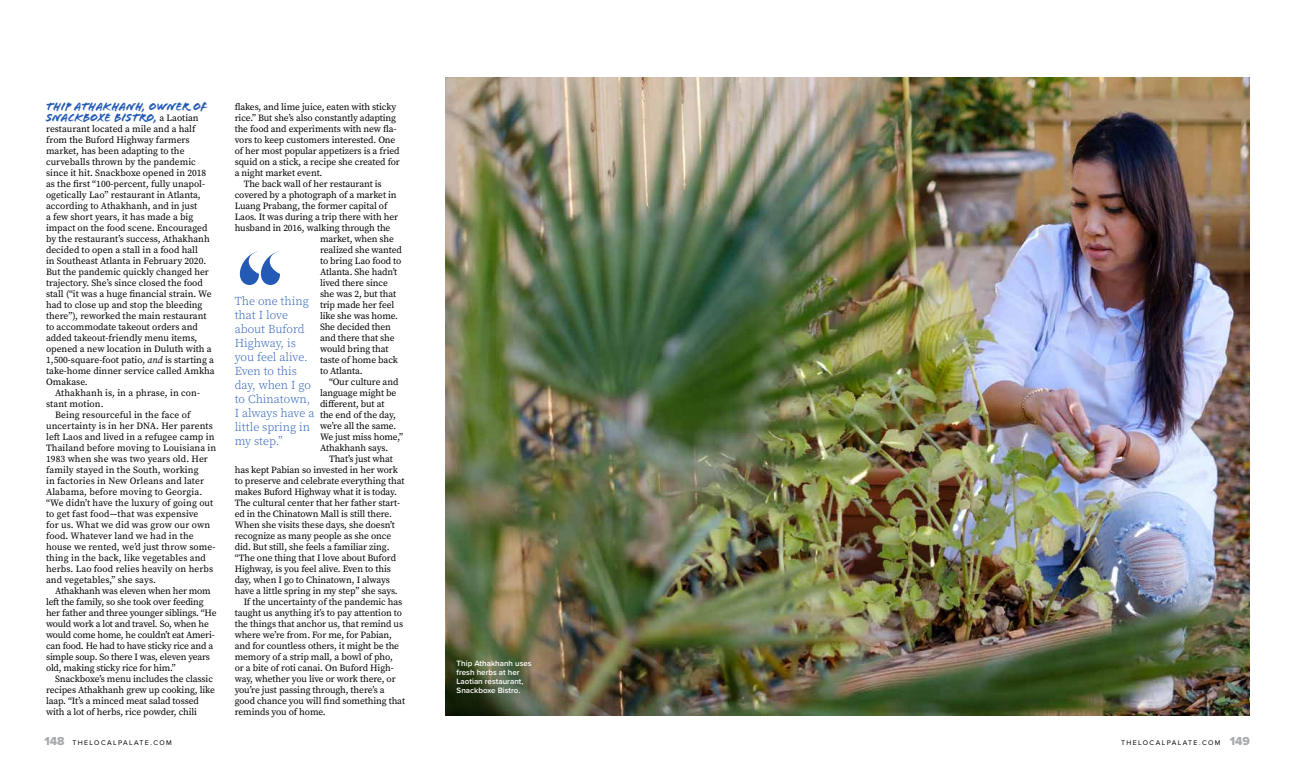
<style>
.page{position:relative;width:1296px;height:783px;background:#fff}
.page>*{position:absolute;margin:0;border:0;box-sizing:border-box;transform-origin:0 0}
.t1{font:300 12px/14px "Source Serif Pro";color:#235ab5}
.t2{font:12px/11px "Flood Std";color:#235ab5}
.t3{font:9.5px "Source Serif Pro";letter-spacing:-.01em;color:#000}
.t4{font:9.5px "Source Serif Pro";letter-spacing:.01em;color:#000}
.t5{font:600 8px/9px "Proxima Nova";color:#fff}
.t6{font:7px "Proxima Nova";letter-spacing:.2em;color:#000}
.s1{font-family:"Source Serif Pro";font-size:9.5px;color:#000}
.s2{font-style:italic}
.s3{font-family:"Proxima Nova Extrabld";font-size:12px;color:#a7a9ac}
</style>
<div class="page">
<img style="left:446px;top:77px;width:804px;height:638px">
<svg style="left:240px;top:252px;width:40px;height:33px"></svg>
<p class="t2" style="left:46px;top:101px;width:163px">Thip Athakhanh, owner of<br>Snackboxe Bistro, <span class="s1">a Laotian</span></p>
<p class="t3" style="left:46px;top:122px;width:151px">restaurant located a mile and a half</p>
<p class="t3" style="left:46px;top:133px;width:145px">from the Buford Highway farmers</p>
<p class="t3" style="left:46px;top:144px;width:140px">market, has been adapting to the</p>
<p class="t3" style="left:46px;top:155px;width:151px">curveballs thrown by the pandemic</p>
<p class="t3" style="left:46px;top:166px;width:162px">since it hit. Snackboxe opened in 2018</p>
<p class="t3" style="left:46px;top:177px;width:160px">as the first “100-percent, fully unapol-</p>
<p class="t3" style="left:46px;top:188px;width:156px">ogetically Lao’’ restaurant in Atlanta,</p>
<p class="t3" style="left:46px;top:199px;width:153px">according to Athakhanh, and in just</p>
<p class="t3" style="left:46px;top:210px;width:149px">a few short years, it has made a big</p>
<p class="t3" style="left:46px;top:221px;width:163px">impact on the food scene. Encouraged</p>
<p class="t3" style="left:46px;top:232px;width:165px">by the restaurant’s success, Athakhanh</p>
<p class="t3" style="left:46px;top:243px;width:153px">decided to open a stall in a food hall</p>
<p class="t3" style="left:46px;top:254px;width:162px">in Southeast Atlanta in February 2020.</p>
<p class="t3" style="left:46px;top:265px;width:164px">But the pandemic quickly changed her</p>
<p class="t3" style="left:46px;top:276px;width:158px">trajectory. She’s since closed the food</p>
<p class="t3" style="left:46px;top:287px;width:167px">stall (“it was a huge financial strain. We</p>
<p class="t3" style="left:46px;top:298px;width:158px">had to close up and stop the bleeding</p>
<p class="t3" style="left:46px;top:309px;width:162px">there”), reworked the main restaurant</p>
<p class="t3" style="left:46px;top:321px;width:153px">to accommodate takeout orders and</p>
<p class="t3" style="left:46px;top:332px;width:153px">added takeout-friendly menu items,</p>
<p class="t3" style="left:46px;top:343px;width:167px">opened a new location in Duluth with a</p>
<p class="t3" style="left:46px;top:354px;width:169px">1,500-square-foot patio, <span class="s2">and</span> is starting a</p>
<p class="t3" style="left:46px;top:365px;width:170px">take-home dinner service called Amkha</p>
<p class="t3" style="left:46px;top:376px;width:43px">Omakase.</p>
<p class="t4" style="left:55px;top:387px;width:146px">Athakhanh is, in a phrase, in con-</p>
<p class="t4" style="left:46px;top:398px;width:59px">stant motion.</p>
<p class="t4" style="left:55px;top:409px;width:137px">Being resourceful in the face of</p>
<p class="t4" style="left:46px;top:420px;width:168px">uncertainty is in her DNA. Her parents</p>
<p class="t3" style="left:46px;top:431px;width:170px">left Laos and lived in a refugee camp in</p>
<p class="t4" style="left:46px;top:442px;width:172px">Thailand before moving to Louisiana in</p>
<p class="t3" style="left:46px;top:453px;width:163px">1983 when she was two years old. Her</p>
<p class="t4" style="left:46px;top:464px;width:154px">family stayed in the South, working</p>
<p class="t4" style="left:46px;top:475px;width:160px">in factories in New Orleans and later</p>
<p class="t4" style="left:46px;top:486px;width:158px">Alabama, before moving to Georgia.</p>
<p class="t4" style="left:46px;top:497px;width:169px">“We didn’t have the luxury of going out</p>
<p class="t4" style="left:46px;top:508px;width:154px">to get fast food—that was expensive</p>
<p class="t4" style="left:46px;top:519px;width:166px">for us. What we did was grow our own</p>
<p class="t4" style="left:46px;top:530px;width:149px">food. Whatever land we had in the</p>
<p class="t4" style="left:46px;top:541px;width:171px">house we rented, we’d just throw some-</p>
<p class="t4" style="left:46px;top:552px;width:161px">thing in the back, like vegetables and</p>
<p class="t4" style="left:46px;top:563px;width:169px">herbs. Lao food relies heavily on herbs</p>
<p class="t4" style="left:46px;top:574px;width:111px">and vegetables,” she says.</p>
<p class="t3" style="left:55px;top:585px;width:157px">Athakhanh was eleven when her mom</p>
<p class="t3" style="left:46px;top:596px;width:159px">left the family, so she took over feeding</p>
<p class="t3" style="left:46px;top:607px;width:172px">her father and three younger siblings. “He</p>
<p class="t3" style="left:46px;top:618px;width:164px">would work a lot and travel. So, when he</p>
<p class="t3" style="left:46px;top:629px;width:170px">would come home, he couldn’t eat Ameri-</p>
<p class="t3" style="left:46px;top:640px;width:169px">can food. He had to have sticky rice and a</p>
<p class="t3" style="left:46px;top:651px;width:165px">simple soup. So there I was, eleven years</p>
<p class="t3" style="left:46px;top:662px;width:131px">old, making sticky rice for him.”</p>
<p class="t3" style="left:55px;top:673px;width:159px">Snackboxe’s menu includes the classic</p>
<p class="t3" style="left:46px;top:684px;width:170px">recipes Athakhanh grew up cooking, like</p>
<p class="t3" style="left:46px;top:695px;width:154px">laap. “It’s a minced meat salad tossed</p>
<p class="t3" style="left:46px;top:706px;width:153px">with a lot of herbs, rice powder, chili</p>
<p class="t3" style="left:235px;top:101px;width:163px">flakes, and lime juice, eaten with sticky</p>
<p class="t3" style="left:235px;top:112px;width:163px">rice.” But she’s also constantly adapting</p>
<p class="t3" style="left:235px;top:123px;width:163px">the food and experiments with new fla-</p>
<p class="t3" style="left:235px;top:134px;width:162px">vors to keep customers interested. One</p>
<p class="t3" style="left:235px;top:145px;width:166px">of her most popular appetizers is a fried</p>
<p class="t3" style="left:235px;top:156px;width:167px">squid on a stick, a recipe she created for</p>
<p class="t3" style="left:235px;top:167px;width:89px">a night market event.</p>
<p class="t3" style="left:244px;top:178px;width:140px">The back wall of her restaurant is</p>
<p class="t3" style="left:235px;top:189px;width:163px">covered by a photograph of a market in</p>
<p class="t3" style="left:235px;top:200px;width:154px">Luang Prabang, the former capital of</p>
<p class="t3" style="left:235px;top:211px;width:165px">Laos. It was during a trip there with her</p>
<p class="t3" style="left:235px;top:222px;width:157px">husband in 2016, walking through the</p>
<p class="t3" style="left:320px;top:233px;width:76px">market, when she</p>
<p class="t3" style="left:320px;top:244px;width:83px">realized she wanted</p>
<p class="t3" style="left:320px;top:255px;width:83px">to bring Lao food to</p>
<p class="t3" style="left:320px;top:266px;width:79px">Atlanta. She hadn’t</p>
<p class="t3" style="left:320px;top:277px;width:69px">lived there since</p>
<p class="t3" style="left:320px;top:288px;width:78px">she was 2, but that</p>
<p class="t3" style="left:320px;top:299px;width:76px">trip made her feel</p>
<p class="t3" style="left:320px;top:310px;width:80px">like she was home.</p>
<p class="t3" style="left:320px;top:321px;width:73px">She decided then</p>
<p class="t3" style="left:320px;top:332px;width:76px">and there that she</p>
<p class="t3" style="left:320px;top:343px;width:70px">would bring that</p>
<p class="t3" style="left:320px;top:354px;width:79px">taste of home back</p>
<p class="t3" style="left:320px;top:365px;width:44px">to Atlanta.</p>
<p class="t3" style="left:329px;top:376px;width:71px">“Our culture and</p>
<p class="t3" style="left:320px;top:387px;width:78px">language might be</p>
<p class="t3" style="left:320px;top:398px;width:66px">different, but at</p>
<p class="t3" style="left:320px;top:409px;width:77px">the end of the day,</p>
<p class="t3" style="left:320px;top:420px;width:78px">we’re all the same.</p>
<p class="t3" style="left:320px;top:431px;width:85px">We just miss home,”</p>
<p class="t3" style="left:320px;top:442px;width:70px">Athakhanh says.</p>
<p class="t3" style="left:329px;top:453px;width:66px">That’s just what</p>
<p class="t3" style="left:235px;top:464px;width:165px">has kept Pabian so invested in her work</p>
<p class="t3" style="left:235px;top:475px;width:171px">to preserve and celebrate everything that</p>
<p class="t3" style="left:235px;top:486px;width:164px">makes Buford Highway what it is today.</p>
<p class="t3" style="left:235px;top:497px;width:167px">The cultural center that her father start-</p>
<p class="t3" style="left:235px;top:508px;width:159px">ed in the Chinatown Mall is still there.</p>
<p class="t3" style="left:235px;top:519px;width:162px">When she visits these days, she doesn’t</p>
<p class="t3" style="left:235px;top:530px;width:158px">recognize as many people as she once</p>
<p class="t3" style="left:235px;top:541px;width:156px">did. But still, she feels a familiar zing.</p>
<p class="t3" style="left:235px;top:552px;width:163px">“The one thing that I love about Buford</p>
<p class="t3" style="left:235px;top:563px;width:158px">Highway, is you feel alive. Even to this</p>
<p class="t3" style="left:235px;top:574px;width:157px">day, when I go to Chinatown, I always</p>
<p class="t3" style="left:235px;top:585px;width:165px">have a little spring in my step” she says.</p>
<p class="t3" style="left:244px;top:596px;width:160px">If the uncertainty of the pandemic has</p>
<p class="t3" style="left:235px;top:607px;width:169px">taught us anything it’s to pay attention to</p>
<p class="t3" style="left:235px;top:618px;width:170px">the things that anchor us, that remind us</p>
<p class="t3" style="left:235px;top:629px;width:159px">where we’re from. For me, for Pabian,</p>
<p class="t3" style="left:235px;top:640px;width:166px">and for countless others, it might be the</p>
<p class="t3" style="left:235px;top:651px;width:160px">memory of a strip mall, a bowl of pho,</p>
<p class="t3" style="left:235px;top:662px;width:160px">or a bite of roti canai. On Buford High-</p>
<p class="t3" style="left:235px;top:673px;width:163px">way, whether you live or work there, or</p>
<p class="t3" style="left:235px;top:684px;width:152px">you’re just passing through, there’s a</p>
<p class="t3" style="left:235px;top:695px;width:172px">good chance you will find something that</p>
<p class="t3" style="left:235px;top:706px;width:93px">reminds you of home.</p>
<p class="t1" style="left:235px;top:295px;width:81px">The one thing that I love about Buford<br>Highway, is you feel alive.<br>Even to this day, when I go to Chinatown,<br>I always have a little spring in my step.”</p>
<p class="t5" style="left:457px;top:659px;width:77px">Thip Athakhanh uses fresh herbs at her<br>Laotian restaurant,<br>Snackboxe Bistro.</p>
<p class="t6" style="left:44px;top:738px;width:129px"><span class="s3">148</span> THELOCALPALATE.COM</p>
<p class="t6" style="left:1121px;top:738px;width:130px">THELOCALPALATE.COM <span class="s3">149</span></p>
</div>
